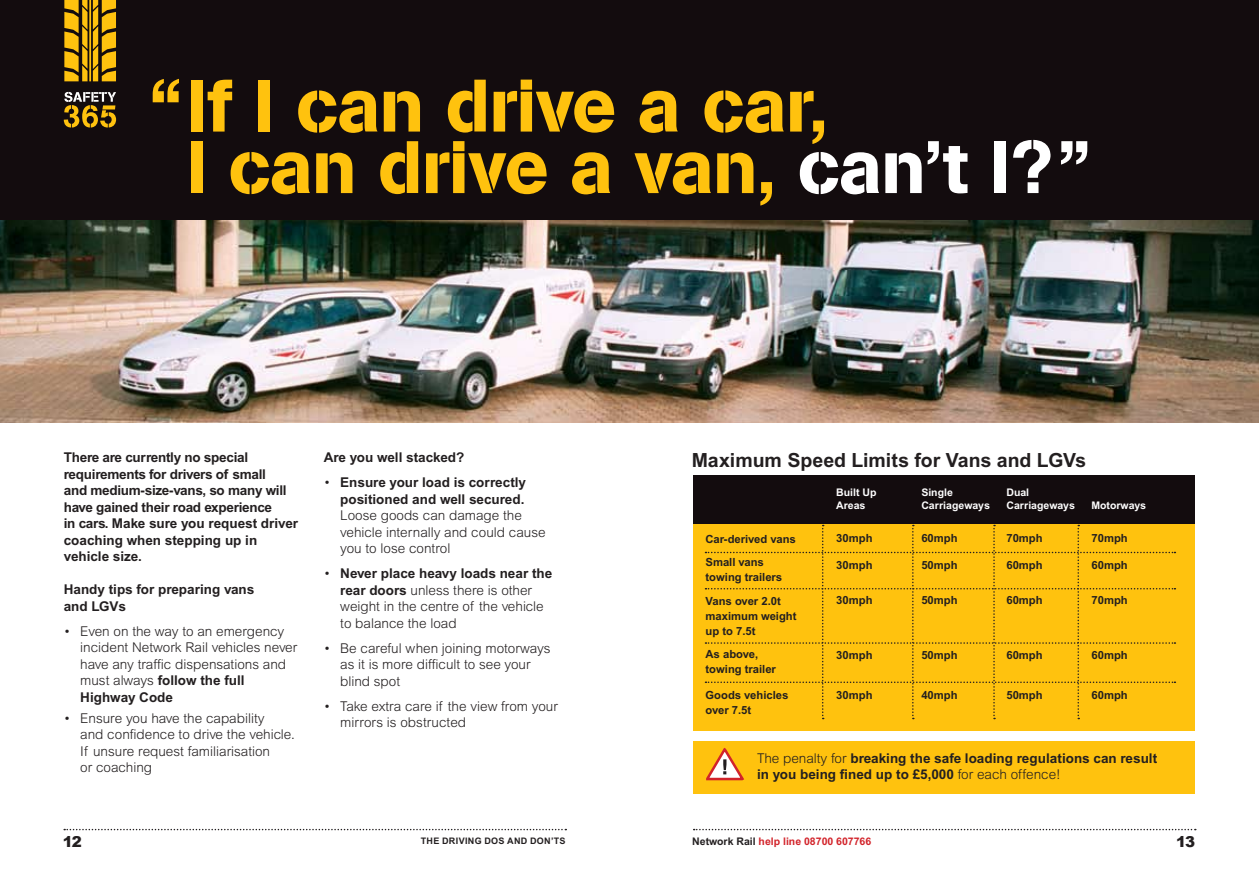
<style>
.page{position:relative;width:1259px;height:893px;background:#fff}
.page>*{position:absolute;margin:0;border:0;box-sizing:border-box;transform-origin:0 0}
.t1{font:73.5px/61.5px "AG Book Stencil";letter-spacing:-.01em;color:#ffc20e}
.t2{font:700 19.5px "Arial SFMT";color:#231f20}
.t3{font:900 15px "Arial";color:#231f20}
.t4{font:300 13.5px/16.5px "Arial";color:#231f20}
.t5{font:700 13.5px/16.5px "Arial SFMT";color:#231f20}
.t6{font:700 13.5px/16.5px "Arial SFMT";letter-spacing:-.02em;color:#231f20}
.t7{font:700 11.25px/15px "Arial SFMT";color:#231f20}
.t8{font:700 10.5px "Arial SFMT";color:#fff}
.t9{font:700 10.5px "Arial SFMT";color:#d2232a}
.t10{font:700 9px "Arial SFMT";letter-spacing:.04em;color:#231f20}
.s1{color:#fff}
.s2{font-family:"Arial";font-weight:300}
.s3{font-family:"Arial SFMT";font-weight:700}
.s4{color:#231f20}
</style>
<div class="page">
<div style="left:0;top:0;width:1259px;height:220px;background:#130c0e"></div>
<div style="left:693px;top:741px;width:502px;height:52px;background:#ffc20e"></div>
<svg style="left:706px;top:747px;width:38px;height:34px"></svg>
<svg style="left:693px;top:829px;width:502px;height:1px"></svg>
<svg style="left:64px;top:829px;width:502px;height:1px"></svg>
<div style="left:693px;top:481px;width:501px;height:250px;background:#ffc20e"></div>
<div style="left:693px;top:475px;width:501px;height:49px;background:#130c0e"></div>
<img style="left:0;top:220px;width:1259px;height:202px">
<svg style="left:64px;top:92px;width:52px;height:36px"></svg>
<svg style="left:64px;top:0;width:52px;height:81px"></svg>
<svg style="left:705px;top:525px;width:470px;height:194px"></svg>
<h1 class="t1" style="left:187px;top:75px;width:906px;text-indent:-38px">“If I can drive a car,<br>I can drive a van, <span class="s1">can’t I?”</span></h1>
<p class="t6" style="left:64px;top:449px;width:236px">There are currently no special requirements for drivers of small<br>and medium-size-vans, so many will have gained their road experience<br>in cars. Make sure you request driver coaching when stepping up in vehicle size.</p>
<p class="t5" style="left:64px;top:581px;width:192px">Handy tips for preparing vans and LGVs</p>
<p class="t4" style="left:80px;top:623px;width:218px;text-indent:-16px">• Even on the way to an emergency incident Network Rail vehicles never have any traffic dispensations and</p>
<p class="t5" style="left:80px;top:672px;width:166px"><span class="s2">must always</span> follow the full<br>Highway Code</p>
<p class="t4" style="left:80px;top:709px;width:216px;text-indent:-16px">• Ensure you have the capability<br>and confidence to drive the vehicle.<br>If unsure request familiarisation<br>or coaching</p>
<p class="t5" style="left:324px;top:449px;width:142px">Are you well stacked?</p>
<p class="t5" style="left:324px;top:474px;width:204px;text-align:right"><span class="s2">•</span> Ensure your load is correctly positioned and well secured.</p>
<p class="t4" style="left:340px;top:507px;width:207px">Loose goods can damage the vehicle internally and could cause you to lose control</p>
<p class="t5" style="left:324px;top:565px;width:230px"><span class="s2">•</span> Never place heavy loads near the</p>
<p class="t4" style="left:340px;top:582px;width:205px"><span class="s3">rear doors</span> unless there is other weight in the centre of the vehicle to balance the load</p>
<p class="t4" style="left:340px;top:640px;width:212px;text-indent:-16px">• Be careful when joining motorways as it is more difficult to see your blind spot</p>
<p class="t4" style="left:340px;top:698px;width:219px;text-indent:-16px">• Take extra care if the view from your mirrors is obstructed</p>
<h2 class="t2" style="left:691px;top:449px;width:359px">Maximum Speed Limits for Vans and lgv</h2>
<h2 class="t2" style="left:1075px;top:449px;width:12px">s</h2>
<p class="t8" style="left:836px;top:486px;width:67px">Built Up S</p>
<p class="t8" style="left:928px;top:486px;width:26px">ingle</p>
<p class="t8" style="left:1006px;top:486px;width:24px">Dual</p>
<p class="t8" style="left:836px;top:499px;width:31px">Areas</p>
<p class="t8" style="left:921px;top:499px;width:70px">Carriageways</p>
<p class="t8" style="left:1006px;top:499px;width:70px">Carriageways</p>
<p class="t8" style="left:1091px;top:499px;width:56px">Motorways</p>
<p class="t7" style="left:836px;top:530px;width:38px">30mph</p>
<p class="t7" style="left:921px;top:530px;width:38px">60mph</p>
<p class="t7" style="left:1006px;top:530px;width:38px">70mph</p>
<p class="t7" style="left:1091px;top:530px;width:38px">70mph</p>
<p class="t7" style="left:836px;top:557px;width:38px">30mph</p>
<p class="t7" style="left:921px;top:557px;width:38px">50mph</p>
<p class="t7" style="left:1006px;top:557px;width:38px">60mph</p>
<p class="t7" style="left:1091px;top:557px;width:38px">60mph</p>
<p class="t7" style="left:836px;top:592px;width:38px">30mph</p>
<p class="t7" style="left:921px;top:592px;width:38px">50mph</p>
<p class="t7" style="left:1006px;top:592px;width:38px">60mph</p>
<p class="t7" style="left:1091px;top:592px;width:38px">70mph</p>
<p class="t7" style="left:705px;top:527px;width:92px;line-height:23.5px">Car-derived vans<br>Small vans</p>
<p class="t7" style="left:705px;top:565px;width:78px;line-height:23.5px">towing trailers<br>Vans over 2.0t</p>
<p class="t7" style="left:705px;top:608px;width:93px">maximum weight up to 7.5t</p>
<p class="t7" style="left:705px;top:646px;width:72px">As above, towing trailer</p>
<p class="t7" style="left:705px;top:687px;width:84px">Goods vehicles over 7.5t</p>
<p class="t7" style="left:836px;top:648px;width:38px">30mph</p>
<p class="t7" style="left:921px;top:648px;width:38px">50mph</p>
<p class="t7" style="left:1006px;top:648px;width:38px">60mph</p>
<p class="t7" style="left:1091px;top:648px;width:38px">60mph</p>
<p class="t7" style="left:836px;top:688px;width:38px">30mph</p>
<p class="t7" style="left:921px;top:688px;width:38px">40mph</p>
<p class="t7" style="left:1006px;top:688px;width:38px">50mph</p>
<p class="t7" style="left:1091px;top:688px;width:38px">60mph</p>
<p class="t5" style="left:757px;top:750px;width:401px"><span class="s2">The penalty for</span> breaking the safe loading regulations can result in you being fined up to £5,000 <span class="s2">for each offence!</span></p>
<p class="t3" style="left:63px;top:831px;width:21px">12</p>
<p class="t10" style="left:421px;top:835px;width:95px">THE DRIVING DOs and</p>
<p class="t10" style="left:530px;top:835px;width:8px">don</p>
<p class="t10" style="left:551px;top:835px;width:16px">’ts</p>
<p class="t9" style="left:692px;top:835px;width:180px"><span class="s4">Network Rail</span> help line 08700 607766</p>
<p class="t3" style="left:1176px;top:831px;width:21px">13</p>
</div>
